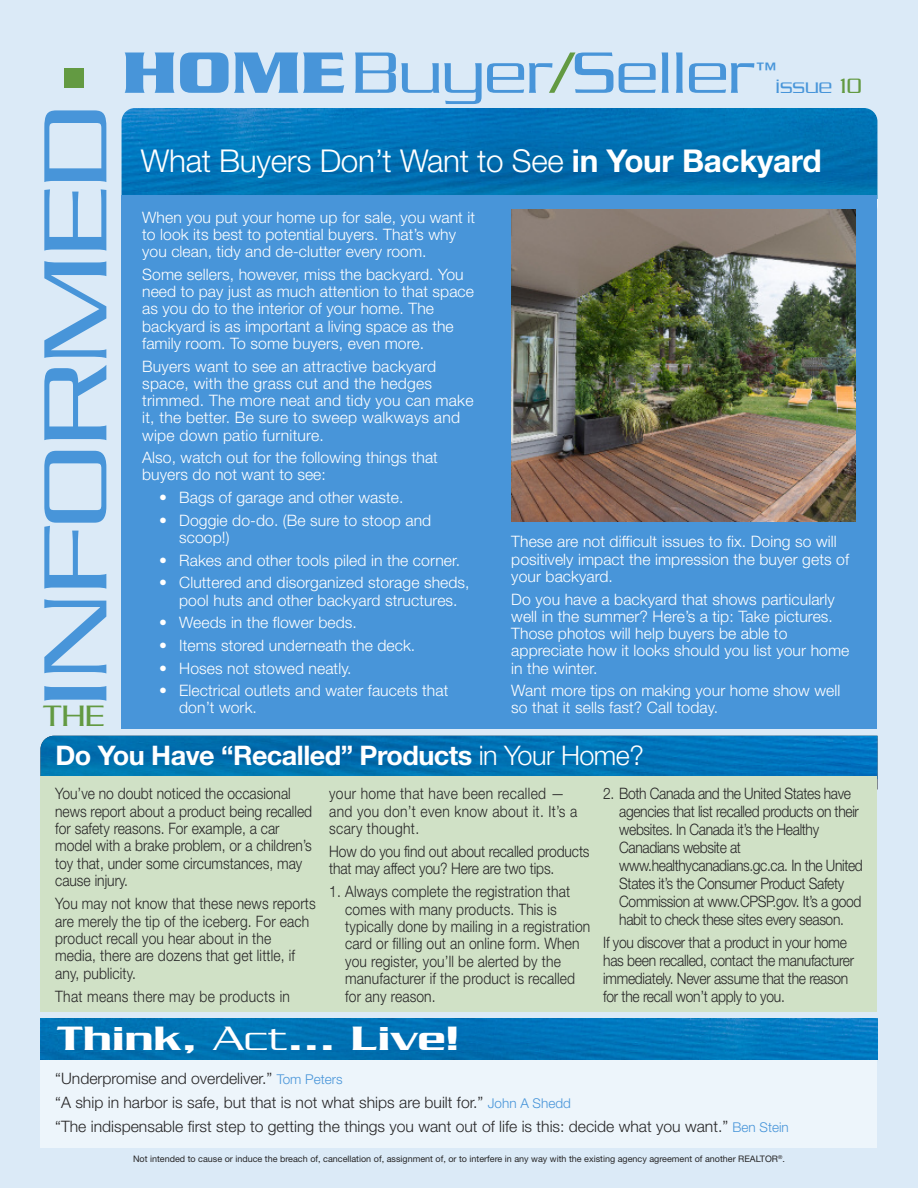
<style>
.page{position:relative;width:918px;height:1188px;background:#dbeaf7}
.page>*{position:absolute;margin:0;border:0;box-sizing:border-box;transform-origin:0 0}
.t1{font:300 96.9px "Serpentine Std";color:#4895d9;scale:1.27 1}
.t2{font:300 63px "Serpentine Std";color:#4895d9;scale:1.12 1}
.t3{font:500 36.6px "Serpentine Std";color:#fff;scale:1.21 1}
.t4{font:300 31.95px "Serpentine Std";color:#639a42;scale:1.08 1}
.t5{font:300 31.5px "Helvetica Neue LT Std";letter-spacing:-.01em;color:#fff}
.t6{font:700 27px "Helvetica Neue LT Std";letter-spacing:-.02em;color:#fff}
.t7{font:300 22.5px "Serpentine Std";color:#4895d9}
.t8{font:300 21px "Serpentine Std";color:#4895d9;scale:1.12 1}
.t9{font:300 15.75px/17.2px "Helvetica Neue LT Std";letter-spacing:.005em;color:#fff}
.t10{font:300 15.75px/17.4px "Helvetica Neue LT Std";color:#272627;scale:.88 1}
.t11{font:300 15.75px/17.9px "Helvetica Neue LT Std";letter-spacing:-.025em;color:#272627;scale:.88 1}
.t12{font:300 15.75px/24px "Helvetica Neue LT Std";color:#272627}
.t13{font:300 15.75px/17.9px "Helvetica Neue LT Std";letter-spacing:-.02em;color:#272627;scale:.88 1}
.t14{font:300 15.75px/17.4px "Helvetica Neue LT Std";letter-spacing:.025em;color:#272627;scale:.88 1}
.t15{font:9px "Helvetica Neue LT Std";color:#272627}
.s1{font-weight:700}
.s2{color:#639a42}
.s3{font-weight:300}
.s4{font-size:13.5px;color:#4895d9}
</style>
<div class="page">
<div style="left:40px;top:1029px;width:838px;height:119px;background:#edf5fb"></div>
<img style="left:122px;top:108px;width:756px;height:88px">
<div style="left:65px;top:68px;width:19px;height:20px;background:#639a42"></div>
<div style="left:122px;top:196px;width:756px;height:533px;background:#4895d9"></div>
<img style="left:512px;top:209px;width:343px;height:313px">
<img style="left:40px;top:736px;width:838px;height:41px">
<img style="left:40px;top:1019px;width:838px;height:41px">
<div style="left:40px;top:777px;width:838px;height:235px;background:#d0e1c6"></div>
<h1 class="t1" style="left:44px;top:708px;width:476px;rotate:-90deg">INFORMED</h1>
<h3 class="t4" style="left:43px;top:705px;width:58px">THE</h3>
<h2 class="t2" style="left:122px;top:53px;width:566px"><span class="s1">HOME</span>Buyer<span class="s2">/</span>Seller</h2>
<h3 class="t8" style="left:754px;top:63px;width:22px">™</h3>
<h3 class="t7" style="left:776px;top:79px;width:88px">issue <span class="s2">10</span></h3>
<h3 class="t5" style="left:141px;top:149px;width:682px">What Buyers Don’t Want to See <span class="s1">in Your Backyard</span></h3>
<p class="t9" style="left:142px;top:210px;width:334px">When you put your home up for sale, you want it to look its best to potential buyers. That’s why you clean, tidy and de-clutter every room.</p>
<p class="t9" style="left:142px;top:267px;width:333px">Some sellers, however, miss the backyard. You need to pay just as much attention to that space as you do to the interior of your home. The backyard is as important a living space as the family room. To some buyers, even more.</p>
<p class="t9" style="left:142px;top:359px;width:333px">Buyers want to see an attractive backyard space, with the grass cut and the hedges trimmed. The more neat and tidy you can make it, the better. Be sure to sweep walkways and wipe down patio furniture.</p>
<p class="t9" style="left:142px;top:450px;width:297px">Also, watch out for the following things that buyers do not want to see:</p>
<p class="t9" style="left:159px;top:490px;width:246px">• Bags of garage and other waste.</p>
<p class="t9" style="left:179px;top:513px;width:254px;text-indent:-20px">• Doggie do-do. (Be sure to stoop and scoop!)</p>
<p class="t9" style="left:159px;top:553px;width:302px">• Rakes and other tools piled in the corner.</p>
<p class="t9" style="left:159px;top:576px;width:312px;text-align:center">• Cluttered and disorganized storage sheds, pool huts and other backyard structures.</p>
<p class="t9" style="left:159px;top:615px;width:199px">• Weeds in the flower beds.</p>
<p class="t9" style="left:159px;top:638px;width:258px">• Items stored underneath the deck.</p>
<p class="t9" style="left:159px;top:661px;width:194px">• Hoses not stowed neatly.</p>
<p class="t9" style="left:179px;top:683px;width:271px;text-indent:-20px">• Electrical outlets and water faucets that don’t work.</p>
<p class="t9" style="left:511px;top:535px;width:339px">These are not difficult issues to fix. Doing so will positively impact the impression the buyer gets of your backyard.</p>
<p class="t9" style="left:511px;top:592px;width:340px">Do you have a backyard that shows particularly well in the summer? Here’s a tip: Take pictures.<br>Those photos will help buyers be able to appreciate how it looks should you list your home in the winter.</p>
<p class="t9" style="left:511px;top:683px;width:330px">Want more tips on making your home show well</p>
<p class="t9" style="left:511px;top:701px;width:208px">so that it sells fast? Call today.</p>
<h3 class="t6" style="left:56px;top:746px;width:590px">Do You Have “Recalled” Products <span class="s3">in Your Home?</span></h3>
<p class="t10" style="left:55px;top:786px;width:294px">You’ve no doubt noticed the occasional news report about a product being recalled for safety reasons. For example, a car model with a brake problem, or a children’s toy that, under some circumstances, may cause injury.</p>
<p class="t10" style="left:55px;top:896px;width:298px">You may not know that these news reports are merely the tip of the iceberg. For each product recall you hear about in the media, there are dozens that get little, if any, publicity.</p>
<p class="t14" style="left:55px;top:989px;width:268px">That means there may be products in</p>
<p class="t14" style="left:329px;top:786px;width:284px">your home that have been recalled — and you don’t even know about it. It’s a scary thought.</p>
<p class="t10" style="left:329px;top:844px;width:297px">How do you find out about recalled products that may affect you? Here are two tips.</p>
<p class="t10" style="left:345px;top:884px;width:280px;text-indent:-16px">1. Always complete the registration that comes with many products. This is typically done by mailing in a registration card or filling out an online form. When you register, you’ll be alerted by the manufacturer if the product is recalled for any reason.</p>
<h3 class="t3" style="left:57px;top:1026px;width:334px">Think, <span class="s3">Act</span>... Live!</h3>
<p class="t11" style="left:619px;top:786px;width:278px;text-indent:-16px">2. Both Canada and the United States have agencies that list recalled products on their websites. In Canada it’s the Healthy Canadians website at www.healthycanadians.gc.ca. In the United States it’s the Consumer Product Safety Commission at www.CPSP.gov. It’s a good habit to check these sites every season.</p>
<p class="t13" style="left:603px;top:935px;width:287px">If you discover that a product in your home has been recalled, contact the manufacturer immediately. Never assume that the reason for the recall won’t apply to you.</p>
<p class="t12" style="left:55px;top:1068px;width:735px">“Underpromise and overdeliver.” <span class="s4">Tom Peters<br></span>“A ship in harbor is safe, but that is not what ships are built for.” <span class="s4">John A Shedd<br></span>“The indispensable first step to getting the things you want out of life is this: decide what you want.” <span class="s4">Ben Stein</span></p>
<p class="t15" style="left:133px;top:1156px;width:653px">Not intended to cause or induce the breach of, cancellation of, assignment of, or to interfere in any way with the existing agency agreement of another REALTOR<sup>®</sup>.</p>
</div>
